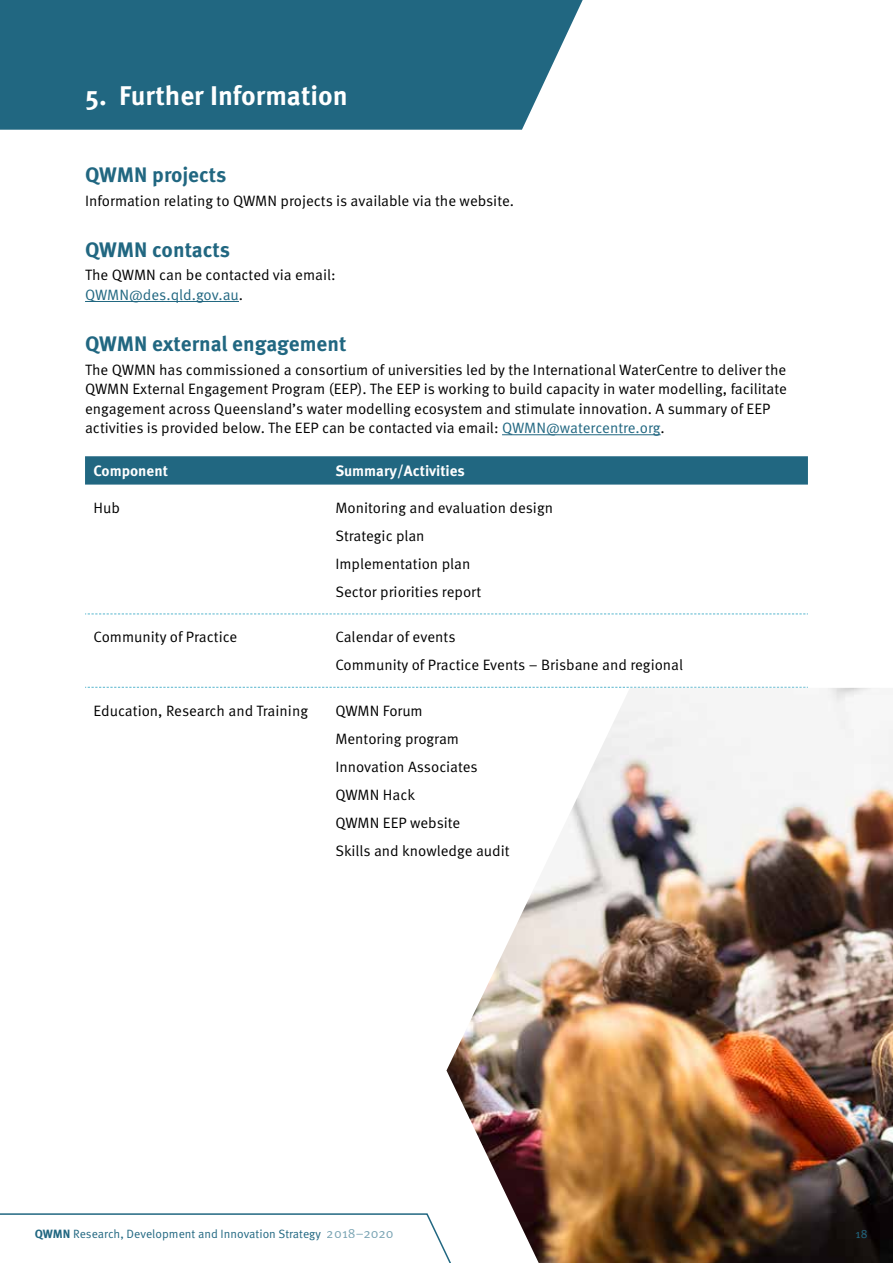
<style>
.page{position:relative;width:893px;height:1263px;background:#fff}
.page>*{position:absolute;margin:0;border:0;box-sizing:border-box;transform-origin:0 0}
.t1{font:700 27px "Meta OT";color:#fff}
.t2{font:700 21px "Meta OT";color:#216781}
.t3{font:15px/28px "Meta OT Norm";color:#000}
.t4{font:700 15px "Meta OT";color:#fff}
.t5{font:12px "Meta OT Norm";color:#216781}
.t6{font:12px "Meta Normal Caps";color:#216781}
.s1{color:#216781}
.s2{font-family:"Meta OT";font-weight:700}
.s3{font-size:13.5px}
</style>
<div class="page">
<div style="left:0;top:0;width:583px;height:130px;background:#216781"></div>
<hr style="left:85px;top:301px;width:154px;height:1px;background:#216781">
<hr style="left:502px;top:434px;width:159px;height:1px;background:#216781">
<svg style="left:85px;top:456px;width:723px;height:29px;background:#266a83"></svg>
<svg style="left:85px;top:613px;width:723px;height:1px"></svg>
<svg style="left:85px;top:687px;width:723px;height:1px"></svg>
<img style="left:446px;top:688px;width:447px;height:575px">
<svg style="left:0;top:1212px;width:463px;height:51px"></svg>
<h1 class="t1" style="left:85px;top:80px;width:264px">5. Further Information</h1>
<h2 class="t2" style="left:85px;top:162px;width:143px">QWMN projects</h2>
<p class="t3" style="left:85px;top:187px;width:431px">Information relating to QWMN projects is available via the website.</p>
<h2 class="t2" style="left:85px;top:237px;width:147px">QWMN contacts</h2>
<p class="t3" style="left:85px;top:266px;width:252px;line-height:19.5px">The QWMN can be contacted via email:<br><span class="s1">QWMN@des.qld.gov.au</span>.</p>
<h2 class="t2" style="left:85px;top:331px;width:263px">QWMN external engagement</h2>
<p class="t3" style="left:85px;top:360px;width:703px;line-height:19.5px">The QWMN has commissioned a consortium of universities led by the International WaterCentre to deliver the QWMN External Engagement Program (EEP). The EEP is working to build capacity in water modelling, facilitate engagement across Queensland’s water modelling ecosystem and stimulate innovation. A summary of EEP activities is provided below. The EEP can be contacted via email: <span class="s1">QWMN@watercentre.org</span>.</p>
<p class="t4" style="left:94px;top:462px;width:76px">Component</p>
<p class="t4" style="left:335px;top:462px;width:131px">Summary/Activities</p>
<p class="t3" style="left:94px;top:494px;width:28px">Hub</p>
<p class="t3" style="left:335px;top:494px;width:219px">Monitoring and evaluation design<br>Strategic plan<br>Implementation plan<br>Sector priorities report</p>
<p class="t3" style="left:94px;top:623px;width:145px">Community of Practice</p>
<p class="t3" style="left:335px;top:623px;width:349px">Calendar of events<br>Community of Practice Events – Brisbane and regional</p>
<p class="t3" style="left:94px;top:697px;width:216px">Education, Research and Training</p>
<p class="t3" style="left:335px;top:697px;width:176px">QWMN Forum<br>Mentoring program<br>Innovation Associates<br>QWMN Hack<br>QWMN EEP website<br>Skills and knowledge audit</p>
<p class="t5" style="left:35px;top:1227px;width:360px"><span class="s2">QWMN</span> Research, Development and Innovation Strategy <span class="s3">2018–2020</span></p>
<p class="t6" style="left:855px;top:1227px;width:13px">18</p>
</div>
